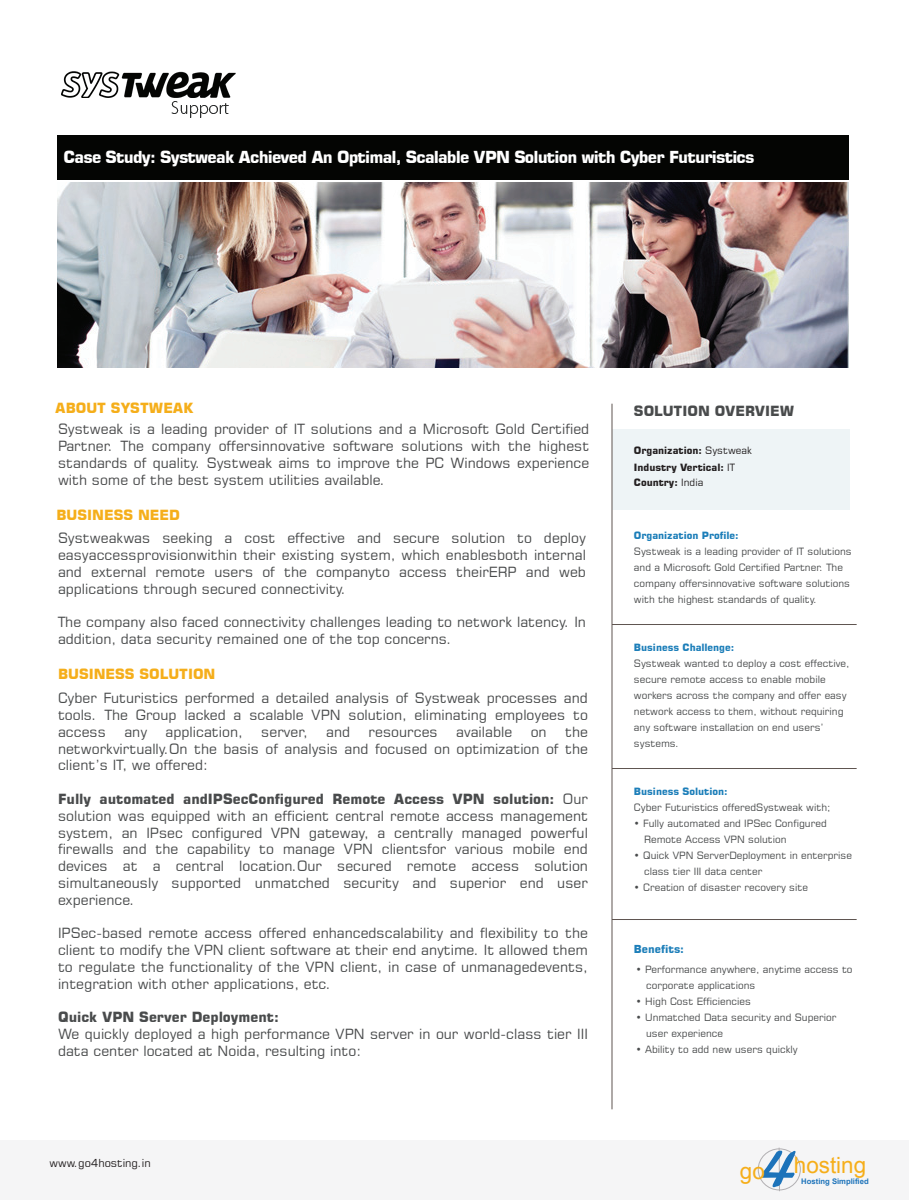
<style>
.page{position:relative;width:909px;height:1200px;background:#fff}
.page>*{position:absolute;margin:0;border:0;box-sizing:border-box;transform-origin:0 0}
.t1{font:22.4px "Arial";color:#f6ae1a}
.t2{font:700 16.5px "Square 721 BT";letter-spacing:-.05em;color:#fff}
.t3{font:14px/16.8px "Square 721 BT";color:#494b4c;text-align:justify}
.t4{font:14px/16.8px "Square 721 BT";color:#494a4b;text-align:justify}
.t5{font:700 14px "Square 721 BT";color:#494b4c}
.t6{font:700 14px "Square 721 BT";color:#f5ae1a}
.t7{font:11px "Square 721 BT";color:#231f20}
.t8{font:700 11px "Square 721 BT";color:#1c7eb9}
.t9{font:10px/16px "Square 721 BT";color:#494b4c}
.t10{font:700 10px "Square 721 BT";color:#1c7eb9}
.t11{font:700 10px/17px "Square 721 BT";color:#231f20}
.t12{font:700 7.7px "Arial";color:#1d73ba}
.s1{font-weight:700}
.s2{font-weight:400}
</style>
<div class="page">
<div style="left:58px;top:135px;width:791px;height:45px;background:#040503"></div>
<div style="left:612px;top:429px;width:238px;height:81px;background:#eef4f6"></div>
<hr style="left:612px;top:404px;width:1px;height:705px;background:#5f5551">
<hr style="left:612px;top:624px;width:245px;height:1px;background:#5f5551">
<hr style="left:612px;top:768px;width:245px;height:1px;background:#5f5551">
<hr style="left:612px;top:919px;width:245px;height:1px;background:#5f5551">
<div style="left:0;top:1140px;width:909px;height:60px;background:#f5f5f6"></div>
<div style="left:758px;top:1148px;width:43px;height:42px;border:1px solid #b2b0b3;border-radius:50%"></div>
<svg style="left:762px;top:1147px;width:34px;height:45px"></svg>
<img style="left:57px;top:182px;width:792px;height:186px">
<img style="left:61px;top:71px;width:175px;height:47px">
<p class="t2" style="left:64px;top:147px;width:692px">Case Study: Systweak Achieved An Optimal, Scalable VPN Solution with Cyber Futuristics</p>
<p class="t6" style="left:55px;top:399px;width:140px">ABOUT SYSTWEAK</p>
<p class="t4" style="left:58px;top:420px;width:533px">Systweak is a leading provider of IT solutions and a Microsoft Gold Certified Partner. The company offersinnovative software solutions with the highest standards of quality. Systweak aims to improve the PC Windows experience with some of the best system utilities available.</p>
<p class="t6" style="left:57px;top:507px;width:125px">BUSINESS NEED</p>
<p class="t3" style="left:58px;top:529px;width:530px">Systweakwas seeking a cost effective and secure solution to deploy easyaccessprovisionwithin their existing system, which enablesboth internal and external remote users of the companyto access theirERP and web applications through secured connectivity.</p>
<p class="t3" style="left:58px;top:613px;width:529px">The company also faced connectivity challenges leading to network latency. In addition, data security remained one of the top concerns.</p>
<p class="t6" style="left:58px;top:666px;width:159px">BUSINESS SOLUTION</p>
<p class="t3" style="left:58px;top:690px;width:531px">Cyber Futuristics performed a detailed analysis of Systweak processes and tools. The Group lacked a scalable VPN solution, eliminating employees to access</p>
<p class="t3" style="left:58px;top:723px;width:531px;text-indent:507px">the networkvirtually.On the basis of analysis and focused on optimization of the client’s IT, we offered:</p>
<p class="t3" style="left:58px;top:790px;width:532px"><span class="s1">Fully automated andIPSecConfigured Remote Access VPN solution:</span> Our solution was equipped with an efficient central remote access management system, an IPsec configured VPN gateway, a centrally managed powerful firewalls and the capability to manage VPN clientsfor various mobile end devices at a central location.Our secured remote access solution simultaneously supported unmatched security and superior end user experience.</p>
<p class="t3" style="left:58px;top:925px;width:531px">IPSec-based remote access offered enhancedscalability and flexibility to the client to modify the VPN client software at their end anytime. It allowed them to regulate the functionality of the VPN client, in case of unmanagedevents, integration with other applications, etc.</p>
<p class="t5" style="left:58px;top:1009px;width:222px">Quick VPN Server Deployment:</p>
<p class="t3" style="left:58px;top:1026px;width:531px">We quickly deployed a high performance VPN server in our world-class tier III data center located at Noida, resulting into:</p>
<p class="t3" style="left:124px;top:723px;width:24px">any</p>
<p class="t3" style="left:166px;top:723px;width:79px">application,</p>
<p class="t3" style="left:261px;top:723px;width:48px">server,</p>
<p class="t3" style="left:326px;top:723px;width:26px">and</p>
<p class="t3" style="left:369px;top:723px;width:71px">resources</p>
<p class="t3" style="left:456px;top:723px;width:58px">available</p>
<p class="t3" style="left:531px;top:723px;width:17px">on</p>
<p class="t7" style="left:50px;top:1157px;width:103px">www.go4hosting.in</p>
<p class="t5" style="left:634px;top:403px;width:162px">SOLUTION OVERVIEW</p>
<p class="t11" style="left:634px;top:442px;width:120px">Organization: <span class="s2">Systweak<br></span>Industry Vertical: <span class="s2">IT</span></p>
<p class="t11" style="left:634px;top:474px;width:71px">Country: <span class="s2">India</span></p>
<p class="t10" style="left:634px;top:530px;width:106px">Organization Profile:</p>
<p class="t9" style="left:634px;top:543px;width:219px">Systweak is a leading provider of IT solutions and a Microsoft Gold Certified Partner. The company offersinnovative software solutions with the highest standards of quality.</p>
<p class="t10" style="left:634px;top:642px;width:102px">Business Challenge:</p>
<p class="t9" style="left:634px;top:655px;width:217px">Systweak wanted to deploy a cost effective, secure remote access to enable mobile workers across the company and offer easy network access to them, without requiring any software installation on end users’ systems.</p>
<p class="t10" style="left:634px;top:786px;width:95px">Business Solution:</p>
<p class="t9" style="left:634px;top:799px;width:198px">Cyber Futuristics offeredSystweak with;</p>
<p class="t9" style="left:644px;top:815px;width:184px;text-indent:-10px">• Fully automated and IPSec Configured<br>Remote Access VPN solution</p>
<p class="t9" style="left:644px;top:847px;width:209px;text-indent:-10px">• Quick VPN ServerDeployment in enterprise class tier III data center</p>
<p class="t9" style="left:634px;top:879px;width:176px">• Creation of disaster recovery site</p>
<p class="t8" style="left:634px;top:943px;width:52px">Benefits:</p>
<p class="t9" style="left:646px;top:961px;width:208px;text-indent:-10px">• Performance anywhere, anytime access to corporate applications</p>
<p class="t9" style="left:636px;top:993px;width:117px">• High Cost Efficiencies</p>
<p class="t9" style="left:646px;top:1009px;width:192px;text-indent:-10px">• Unmatched Data security and Superior user experience</p>
<p class="t9" style="left:636px;top:1041px;width:163px">• Ability to add new users quickly</p>
<h1 class="t1" style="left:794px;top:1150px;width:74px">hosting</h1>
<h1 class="t1" style="left:740px;top:1156px;width:26px">go</h1>
<p class="t12" style="left:801px;top:1176px;width:69px">Hosting Simplified</p>
</div>
